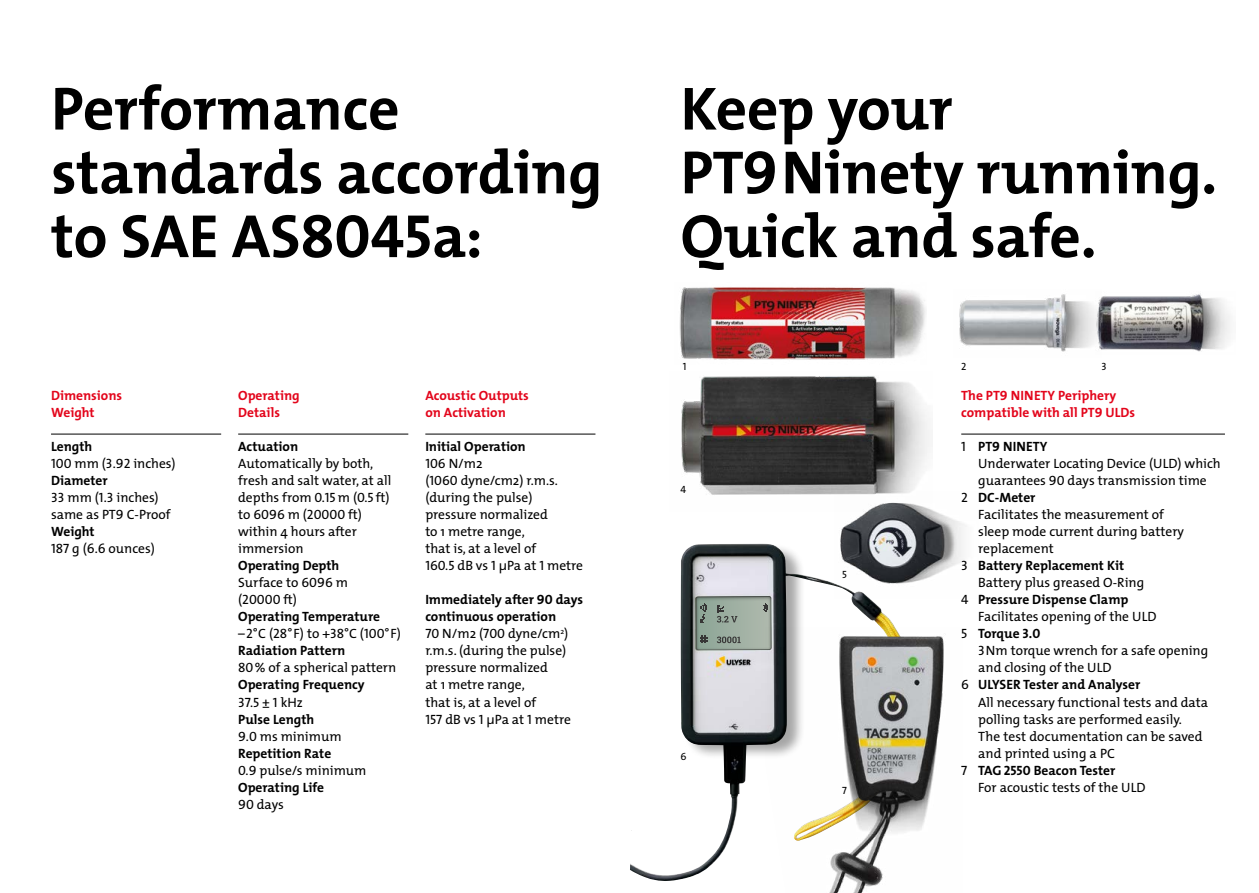
<style>
.page{position:relative;width:1259px;height:893px;background:#fff}
.page>*{position:absolute;margin:0;border:0;box-sizing:border-box;transform-origin:0 0}
.Head_bold_41pt___15{font:700 61.5px "The Mix";letter-spacing:-.005em;color:#000}
.Body_9_4_0_Mix_Reg{font:13.5px/17px "The Mix";color:#000}
.Body_9_4_0_Mix_Reg-2{font:700 13.5px "The Mix";color:#000}
.Sub_9_4_Mix_Bold{font:700 13.5px "The Mix";color:#000}
.body{font:13.5px "The Mix";color:#000}
.Sub_9_4_Mix_Bold-2{font:700 13.5px "The Mix";color:#e3051b}
.Sub_9_4_0_Mix_Bold{font:700 13.5px "The Mix";color:#e3051b}
.Body_9_4_0_Mix_Reg-3{font:13.5px "The Mix Caps";color:#000}
.Sub_9_4_0_Mix_Bold-2{font:700 13.5px "The Mix";color:#000}
.Body_9_4_0_Mix_Reg-4{font:10.5px "The Mix Caps";color:#000}
.s1{font-family:"The Mix Bold Caps";font-weight:400}
.s2{font-family:"The Mix Caps"}
.s3{font-family:"The Mix"}
.s4{font-family:"The Mix Caps";font-weight:400}
</style>
<div class="page">
<img style="left:630px;top:544px;width:265px;height:337px">
<svg style="left:683px;top:586px;width:101px;height:81px;background:#909993"></svg>
<svg style="left:630px;top:697px;width:70px;height:149px"></svg>
<img style="left:765px;top:628px;width:179px;height:265px">
<hr style="left:51px;top:434px;width:170px;height:1px;background:#000">
<hr style="left:425px;top:434px;width:170px;height:1px;background:#000">
<hr style="left:238px;top:434px;width:170px;height:1px;background:#000">
<img style="left:679px;top:287px;width:247px;height:73px">
<img style="left:834px;top:510px;width:132px;height:88px">
<img style="left:1101px;top:293px;width:129px;height:59px">
<img style="left:959px;top:294px;width:142px;height:58px">
<hr style="left:961px;top:434px;width:264px;height:1px;background:#000">
<img style="left:681px;top:376px;width:251px;height:135px">
<p class="Head_bold_41pt___15" style="left:51px;top:57px;width:350px">Performance</p>
<p class="Head_bold_41pt___15" style="left:51px;top:121px;width:553px">standards according</p>
<p class="Head_bold_41pt___15" style="left:51px;top:185px;width:433px">to SAE AS<span class="s1">8045</span>a:</p>
<p class="Sub_9_4_Mix_Bold-2" style="left:51px;top:384px;width:73px">Dimensions</p>
<p class="Sub_9_4_Mix_Bold-2" style="left:51px;top:401px;width:45px">Weight</p>
<p class="Sub_9_4_0_Mix_Bold-2" style="left:51px;top:435px;width:43px">Length</p>
<p class="body" style="left:51px;top:453px;width:126px"><span class="s2">100</span> mm (<span class="s2">3.92</span> inches)</p>
<p class="Sub_9_4_0_Mix_Bold-2" style="left:51px;top:469px;width:58px">Diameter</p>
<p class="body" style="left:51px;top:487px;width:109px"><span class="s2">33</span> mm (<span class="s2">1.3</span> inches)</p>
<p class="body" style="left:51px;top:504px;width:121px">same as PT<span class="s2">9</span> C-Proof</p>
<p class="Sub_9_4_0_Mix_Bold-2" style="left:51px;top:520px;width:45px">Weight</p>
<p class="body" style="left:51px;top:538px;width:105px"><span class="s2">187</span> g (6.6 ounces)</p>
<p class="Sub_9_4_Mix_Bold-2" style="left:238px;top:384px;width:63px">Operating</p>
<p class="Sub_9_4_Mix_Bold-2" style="left:238px;top:401px;width:43px">Details</p>
<p class="Sub_9_4_Mix_Bold" style="left:238px;top:435px;width:61px">Actuation</p>
<p class="Body_9_4_0_Mix_Reg" style="left:238px;top:455px;width:137px">Automatically by both,</p>
<p class="Body_9_4_0_Mix_Reg" style="left:238px;top:472px;width:155px">fresh and salt water, at all depths from <span class="s2">0.15</span> m (<span class="s2">0.5</span> ft)</p>
<p class="Body_9_4_0_Mix_Reg-3" style="left:238px;top:504px;width:125px"><span class="s3">to</span> 6096 <span class="s3">m (</span>20000 <span class="s3">ft)</span></p>
<p class="Body_9_4_0_Mix_Reg" style="left:238px;top:523px;width:120px">within 4 hours after</p>
<p class="Body_9_4_0_Mix_Reg" style="left:238px;top:540px;width:67px">immersion</p>
<p class="Sub_9_4_Mix_Bold" style="left:238px;top:555px;width:103px">Operating Depth</p>
<p class="Body_9_4_0_Mix_Reg" style="left:238px;top:574px;width:111px">Surface to <span class="s2">6096</span> m</p>
<p class="Body_9_4_0_Mix_Reg-3" style="left:238px;top:589px;width:60px"><span class="s3">(</span>20000 <span class="s3">ft)</span></p>
<p class="Sub_9_4_Mix_Bold" style="left:238px;top:606px;width:143px">Operating Temperature</p>
<p class="Body_9_4_0_Mix_Reg" style="left:238px;top:625px;width:164px">–<span class="s2">2</span>°C (<span class="s2">28</span>°F) to +<span class="s2">38</span>°C (<span class="s2">100</span>°F)</p>
<p class="Sub_9_4_Mix_Bold" style="left:238px;top:640px;width:108px">Radiation Pattern</p>
<p class="Body_9_4_0_Mix_Reg" style="left:238px;top:659px;width:160px"><span class="s2">80</span>% of a spherical pattern</p>
<p class="Sub_9_4_Mix_Bold" style="left:238px;top:674px;width:128px">Operating Frequency</p>
<p class="Body_9_4_0_Mix_Reg-3" style="left:238px;top:691px;width:66px">37.5 <span class="s3">±</span> 1 <span class="s3">kHz</span></p>
<p class="Sub_9_4_Mix_Bold" style="left:238px;top:708px;width:77px">Pulse Length</p>
<p class="Body_9_4_0_Mix_Reg" style="left:238px;top:727px;width:105px"><span class="s2">9.0</span> ms minimum</p>
<p class="Sub_9_4_Mix_Bold" style="left:238px;top:742px;width:95px">Repetition Rate</p>
<p class="Body_9_4_0_Mix_Reg" style="left:238px;top:761px;width:130px"><span class="s2">0.9</span> pulse/s minimum</p>
<p class="Sub_9_4_Mix_Bold" style="left:238px;top:776px;width:87px">Operating Life</p>
<p class="Body_9_4_0_Mix_Reg" style="left:238px;top:795px;width:47px"><span class="s2">90</span> days</p>
<p class="Sub_9_4_Mix_Bold-2" style="left:425px;top:384px;width:105px">Acoustic Outputs</p>
<p class="Sub_9_4_Mix_Bold-2" style="left:425px;top:401px;width:82px">on Activation</p>
<p class="Sub_9_4_Mix_Bold" style="left:425px;top:435px;width:102px">Initial Operation</p>
<p class="Body_9_4_0_Mix_Reg" style="left:425px;top:455px;width:59px"><span class="s2">106</span> N/m2</p>
<p class="Body_9_4_0_Mix_Reg" style="left:425px;top:472px;width:134px">(<span class="s2">1060</span> dyne/cm2) r.m.s.</p>
<p class="Body_9_4_0_Mix_Reg" style="left:425px;top:489px;width:109px">(during the pulse)</p>
<p class="Body_9_4_0_Mix_Reg" style="left:425px;top:506px;width:124px">pressure normalized</p>
<p class="Body_9_4_0_Mix_Reg" style="left:425px;top:523px;width:101px">to 1 metre range,</p>
<p class="Body_9_4_0_Mix_Reg" style="left:425px;top:540px;width:112px">that is, at a level of</p>
<p class="Body_9_4_0_Mix_Reg" style="left:425px;top:557px;width:159px"><span class="s2">160.5</span> dB vs <span class="s2">1</span> μPa at <span class="s2">1</span> metre</p>
<p class="Body_9_4_0_Mix_Reg-2" style="left:425px;top:589px;width:159px">Immediately after <span class="s1">90</span> days</p>
<p class="Body_9_4_0_Mix_Reg-2" style="left:425px;top:606px;width:132px">continuous operation</p>
<p class="Body_9_4_0_Mix_Reg" style="left:425px;top:625px;width:144px"><span class="s2">70</span> N/m2 (<span class="s2">700</span> dyne/cm<sup>2</sup>) r.m.s. (during the pulse)</p>
<p class="Body_9_4_0_Mix_Reg" style="left:425px;top:659px;width:124px">pressure normalized</p>
<p class="Body_9_4_0_Mix_Reg" style="left:425px;top:676px;width:101px">at 1 metre range,</p>
<p class="Body_9_4_0_Mix_Reg" style="left:425px;top:693px;width:112px">that is, at a level of</p>
<p class="Body_9_4_0_Mix_Reg" style="left:425px;top:710px;width:147px"><span class="s2">157</span> dB vs <span class="s2">1</span> μPa at <span class="s2">1</span> metre</p>
<p class="Head_bold_41pt___15" style="left:680px;top:57px;width:274px">Keep your</p>
<p class="Head_bold_41pt___15" style="left:680px;top:121px;width:538px">PT<span class="s1">9</span>Ninety running.</p>
<p class="Head_bold_41pt___15" style="left:680px;top:185px;width:417px">Quick and safe.</p>
<p class="Body_9_4_0_Mix_Reg-4" style="left:682px;top:358px;width:5px">1</p>
<p class="Body_9_4_0_Mix_Reg-4" style="left:680px;top:481px;width:7px">4</p>
<p class="Body_9_4_0_Mix_Reg-4" style="left:680px;top:748px;width:8px">6</p>
<p class="Body_9_4_0_Mix_Reg-4" style="left:842px;top:566px;width:6px">5</p>
<p class="Body_9_4_0_Mix_Reg-4" style="left:842px;top:782px;width:6px">7</p>
<p class="Body_9_4_0_Mix_Reg-4" style="left:961px;top:358px;width:7px">2</p>
<p class="Body_9_4_0_Mix_Reg-4" style="left:1101px;top:358px;width:7px">3</p>
<p class="Sub_9_4_0_Mix_Bold" style="left:961px;top:384px;width:156px">The PT<span class="s1">9</span> NINETY Periphery</p>
<p class="Sub_9_4_0_Mix_Bold" style="left:961px;top:401px;width:175px">compatible with all PT<span class="s1">9</span> ULDs</p>
<p class="Body_9_4_0_Mix_Reg-2" style="left:961px;top:435px;width:88px"><span class="s4">1</span> PT<span class="s1">9</span> NINETY</p>
<p class="Body_9_4_0_Mix_Reg" style="left:978px;top:455px;width:244px">Underwater Locating Device (ULD) which</p>
<p class="Body_9_4_0_Mix_Reg" style="left:978px;top:472px;width:230px">guarantees <span class="s2">90</span> days transmission time</p>
<p class="Body_9_4_0_Mix_Reg-2" style="left:961px;top:486px;width:76px"><span class="s4">2</span> DC-Meter</p>
<p class="Body_9_4_0_Mix_Reg" style="left:978px;top:506px;width:187px">Facilitates the measurement of</p>
<p class="Body_9_4_0_Mix_Reg" style="left:978px;top:523px;width:207px">sleep mode current during battery</p>
<p class="Body_9_4_0_Mix_Reg" style="left:978px;top:540px;width:77px">replacement</p>
<p class="Body_9_4_0_Mix_Reg-2" style="left:961px;top:555px;width:164px"><span class="s4">3</span> Battery Replacement Kit</p>
<p class="Body_9_4_0_Mix_Reg" style="left:978px;top:574px;width:167px">Battery plus greased O-Ring</p>
<p class="Body_9_4_0_Mix_Reg-2" style="left:961px;top:589px;width:169px"><span class="s4">4</span> Pressure Dispense Clamp</p>
<p class="Body_9_4_0_Mix_Reg" style="left:978px;top:608px;width:180px">Facilitates opening of the ULD</p>
<p class="Body_9_4_0_Mix_Reg-2" style="left:961px;top:623px;width:81px"><span class="s4">5</span> Torque <span class="s1">3.0</span></p>
<p class="Body_9_4_0_Mix_Reg" style="left:978px;top:642px;width:231px"><span class="s2">3</span>Nm torque wrench for a safe opening and closing of the ULD</p>
<p class="Body_9_4_0_Mix_Reg-2" style="left:961px;top:674px;width:181px"><span class="s4">6</span> ULYSER Tester and Analyser</p>
<p class="Body_9_4_0_Mix_Reg" style="left:978px;top:693px;width:231px">All necessary functional tests and data polling tasks are performed easily.</p>
<p class="Body_9_4_0_Mix_Reg" style="left:978px;top:727px;width:226px">The test documentation can be saved and printed using a PC</p>
<p class="Body_9_4_0_Mix_Reg-2" style="left:961px;top:759px;width:156px"><span class="s4">7</span> TAG <span class="s1">2550</span> Beacon Tester</p>
<p class="Body_9_4_0_Mix_Reg" style="left:978px;top:778px;width:169px">For acoustic tests of the ULD</p>
</div>
